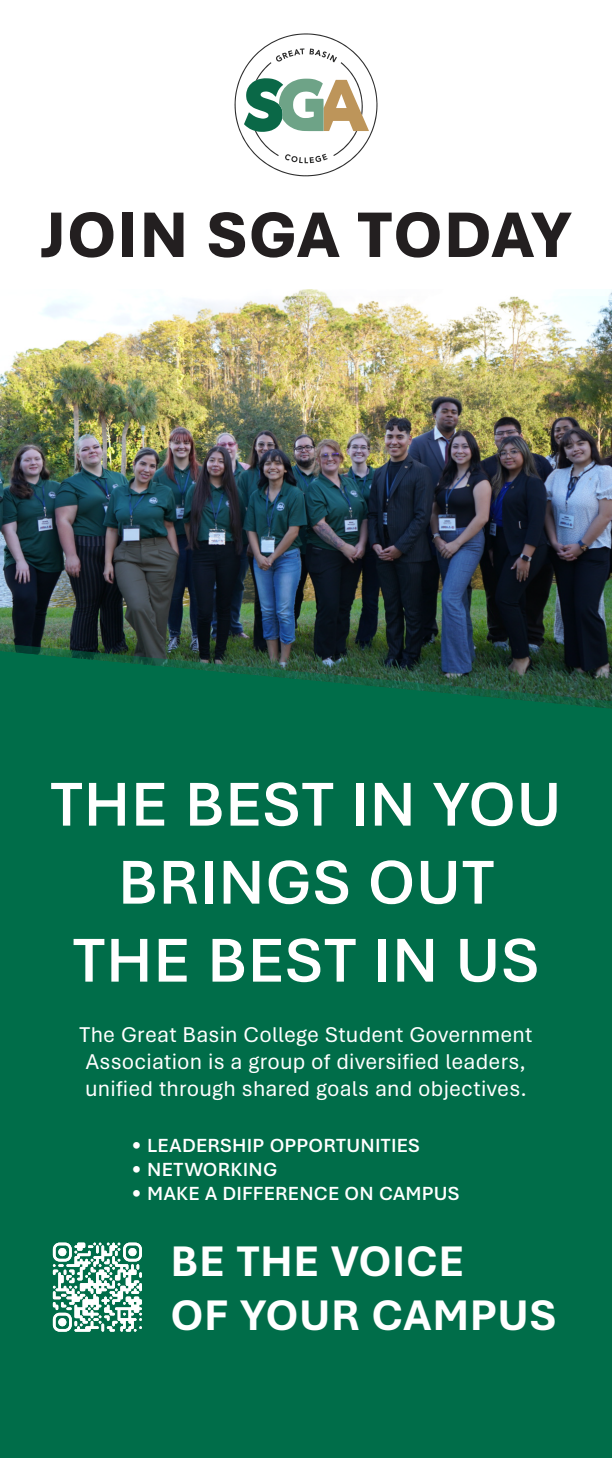
<style>
.page{position:relative;width:612px;height:1458px;background:#fff}
.page>*{position:absolute;margin:0;border:0;box-sizing:border-box;transform-origin:0 0}
.t1{font:800 67.5px "Aptos";letter-spacing:.01em;color:#231f20}
.t2{font:600 65px/78px "Aptos";letter-spacing:.01em;color:#fff;text-align:center}
.t3{font:700 45px/54px "Aptos";letter-spacing:.01em;color:#fff}
.t4{font:22.5px/27px "Aptos";letter-spacing:.01em;color:#fff}
.t5{font:600 20px "Aptos";letter-spacing:.01em;color:#fff}
</style>
<div class="page">
<img style="left:0;top:296px;width:612px;height:347px">
<div style="left:0;top:651px;width:612px;height:807px;background:#006d49"></div>
<svg style="left:53px;top:1243px;width:89px;height:89px"></svg>
<svg style="left:234px;top:33px;width:144px;height:144px"></svg>
<h1 class="t1" style="left:40px;top:189px;width:533px">JOIN SGA TODAY</h1>
<h2 class="t2" style="left:51px;top:763px;width:512px">THE BEST IN YOU<br>BRINGS OUT<br>THE BEST IN US</h2>
<p class="t4" style="left:80px;top:1020px;width:454px">The Great Basin College Student Government<br>Association is a group of diversified leaders, unified through shared goals and objectives.</p>
<p class="t5" style="left:132px;top:1132px;width:290px">• LEADERSHIP OPPORTUNITIES</p>
<p class="t5" style="left:132px;top:1156px;width:147px">• NETWORKING</p>
<p class="t5" style="left:132px;top:1180px;width:329px">• MAKE A DIFFERENCE ON CAMPUS</p>
<h3 class="t3" style="left:171px;top:1232px;width:387px">BE THE VOICE<br>OF YOUR CAMPUS</h3>
</div>
